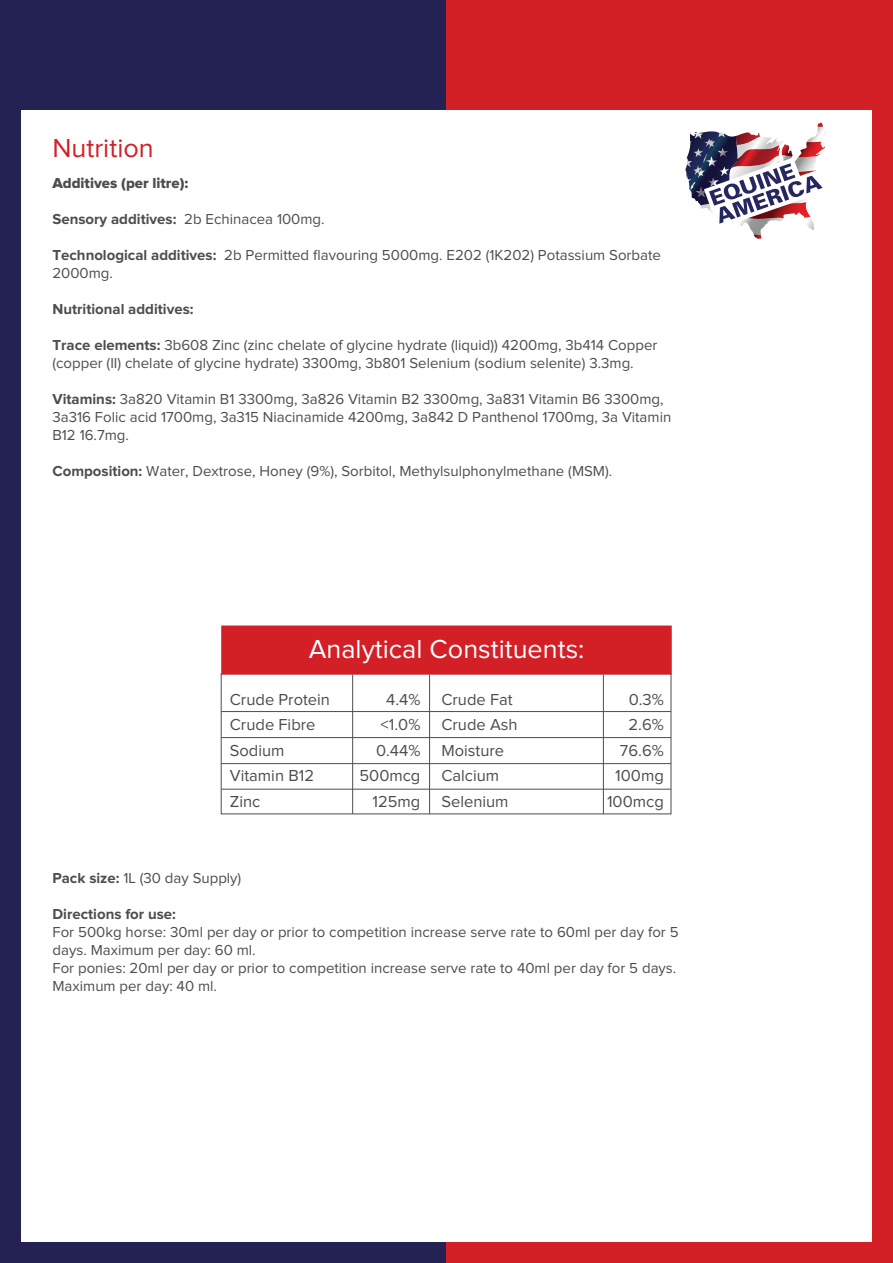
<style>
.page{position:relative;width:893px;height:1263px;background:#fff}
.page>*{position:absolute;margin:0;border:0;box-sizing:border-box;transform-origin:0 0}
.t1{font:27px "Proxima Nova";color:#fff}
.t2{font:27px "Proxima Nova";color:#d32027}
.t3{font:16.5px/25.5px "Proxima Nova";color:#4d4d4d}
.t4{font:15px/18px "Proxima Nova";color:#4d4d4d}
.t5{font:700 15px "Proxima Nova";color:#4d4d4d}
.t6{font:15px "Proxima Nova Extrabld";color:#4d4d4d}
.s1{font-weight:400}
.s2{font-weight:700}
</style>
<div class="page">
<div style="left:0;top:0;width:446px;height:1263px;background:#242153"></div>
<div style="left:446px;top:0;width:447px;height:1263px;background:#d32027"></div>
<div style="left:21px;top:110px;width:851px;height:1132px;background:#fff"></div>
<hr style="left:221px;top:711px;width:450px;height:1px;background:#4d4d4d">
<hr style="left:221px;top:737px;width:450px;height:1px;background:#4d4d4d">
<hr style="left:221px;top:763px;width:450px;height:1px;background:#4d4d4d">
<hr style="left:221px;top:789px;width:450px;height:1px;background:#4d4d4d">
<hr style="left:352px;top:675px;width:1px;height:139px;background:#4d4d4d">
<hr style="left:429px;top:675px;width:1px;height:139px;background:#4d4d4d">
<hr style="left:603px;top:675px;width:1px;height:139px;background:#4d4d4d">
<div style="left:221px;top:625px;width:451px;height:49px;background:#d32027;border:2px solid #d32027"></div>
<svg style="left:685px;top:123px;width:141px;height:116px"></svg>
<h1 class="t2" style="left:52px;top:135px;width:103px">Nutrition</h1>
<p class="t6" style="left:52px;top:174px;width:138px">Additives (per litre):</p>
<p class="t5" style="left:52px;top:210px;width:274px">Sensory additives: <span class="s1">2b Echinacea 100mg.</span></p>
<p class="t4" style="left:52px;top:246px;width:610px"><span class="s2">Technological additives:</span> 2b Permitted flavouring 5000mg. E202 (1K202) Potassium Sorbate<br>2000mg.</p>
<p class="t5" style="left:52px;top:300px;width:143px">Nutritional additives:</p>
<p class="t4" style="left:52px;top:336px;width:606px"><span class="s2">Trace elements:</span> 3b608 Zinc (zinc chelate of glycine hydrate (liquid)) 4200mg, 3b414 Copper (copper (II) chelate of glycine hydrate) 3300mg, 3b801 Selenium (sodium selenite) 3.3mg.</p>
<p class="t4" style="left:52px;top:390px;width:620px"><span class="s2">Vitamins:</span> 3a820 Vitamin B1 3300mg, 3a826 Vitamin B2 3300mg, 3a831 Vitamin B6 3300mg,<br>3a316 Folic acid 1700mg, 3a315 Niacinamide 4200mg, 3a842 D Panthenol 1700mg, 3a Vitamin<br>B12 16.7mg.</p>
<p class="t4" style="left:52px;top:462px;width:561px"><span class="s2">Composition:</span> Water, Dextrose, Honey (9%), Sorbitol, Methylsulphonylmethane (MSM).</p>
<h1 class="t1" style="left:309px;top:637px;width:277px">Analytical Constituents:</h1>
<p class="t3" style="left:230px;top:687px;width:102px">Crude Protein<br>Crude Fibre<br>Sodium<br>Vitamin B12<br>Zinc</p>
<p class="t3" style="left:360px;top:687px;width:62px;text-align:right">4.4% &lt;1.0%<br>0.44%<br>500mcg<br>125mg</p>
<p class="t3" style="left:441px;top:687px;width:78px">Crude Fat<br>Crude Ash<br>Moisture<br>Calcium<br>Selenium</p>
<p class="t3" style="left:607px;top:687px;width:58px;text-align:right">0.3%<br>2.6%<br>76.6%<br>100mg<br>100mcg</p>
<p class="t4" style="left:52px;top:869px;width:190px"><span class="s2">Pack size:</span> 1L (30 day Supply)</p>
<p class="t5" style="left:52px;top:905px;width:125px">Directions for use:</p>
<p class="t4" style="left:52px;top:923px;width:628px">For 500kg horse: 30ml per day or prior to competition increase serve rate to 60ml per day for 5 days. Maximum per day: 60 ml.<br>For ponies: 20ml per day or prior to competition increase serve rate to 40ml per day for 5 days.<br>Maximum per day: 40 ml.</p>
</div>
